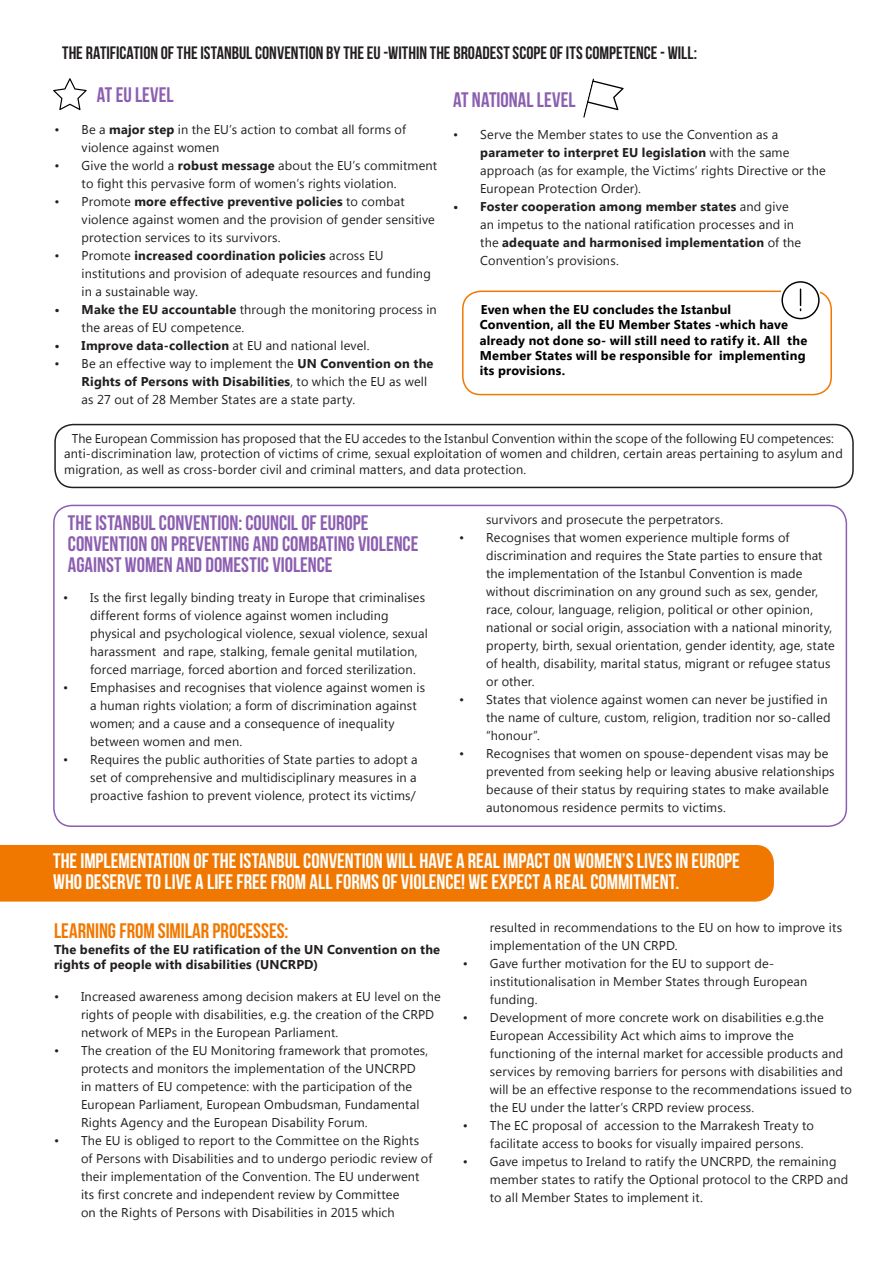
<style>
.page{position:relative;width:893px;height:1263px;background:#fff}
.page>*{position:absolute;margin:0;border:0;box-sizing:border-box;transform-origin:0 0}
.t1{font:21px "Bebas Neue";color:#fff}
.t2{font:21px/21px "Bebas Neue";color:#8c5eb1}
.t3{font:21px "Bebas Neue";color:#f07801}
.t4{font:18px "Bebas Neue";color:#231f20}
.t5{font:12.75px/18px "Segoe UI";letter-spacing:.01em;color:#231f20}
.t6{font:700 12.75px/15.3px "Segoe UI";letter-spacing:.015em;color:#000}
.t7{font:700 12.75px/15.3px "Segoe UI";letter-spacing:.015em;color:#231f20}
.s1{font-weight:700}
.s2{font-weight:400}
</style>
<div class="page">
<div style="left:0;top:845px;width:774px;height:56px;background:#f07801"></div>
<div style="left:462px;top:291px;width:370px;height:104px;border:2px solid #f07801;border-radius:18px"></div>
<div style="left:53px;top:505px;width:794px;height:322px;border:2px solid #8c5eb1;border-radius:18px"></div>
<svg style="left:583px;top:78px;width:41px;height:40px"></svg>
<svg style="left:53px;top:78px;width:34px;height:32px"></svg>
<svg style="left:781px;top:281px;width:39px;height:38px"></svg>
<div style="left:54px;top:424px;width:800px;height:64px;border:2px solid #231f20;border-radius:18px"></div>
<p class="t4" style="left:62px;top:43px;width:636px">THE RATIFICATION OF THE ISTANBUL CONVENTION BY THE EU -WITHIN THE BROADEST SCOPE OF ITS COMPETENCE - WILL:</p>
<p class="t2" style="left:97px;top:84px;width:78px">AT EU LEVEL</p>
<p class="t5" style="left:82px;top:120px;width:326px;text-indent:-27px">• Be a <span class="s1">major step</span> in the EU’s action to combat all forms of violence against women</p>
<p class="t5" style="left:82px;top:156px;width:357px;text-indent:-27px">• Give the world a <span class="s1">robust message</span> about the EU’s commitment to fight this pervasive form of women’s rights violation.</p>
<p class="t5" style="left:82px;top:192px;width:355px;text-indent:-27px">• Promote <span class="s1">more effective preventive policies</span> to combat violence against women and the provision of gender sensitive protection services to its survivors.</p>
<p class="t5" style="left:82px;top:246px;width:351px;text-indent:-27px">• Promote <span class="s1">increased coordination policies</span> across EU institutions and provision of adequate resources and funding in a sustainable way.</p>
<p class="t5" style="left:82px;top:300px;width:357px;text-indent:-27px"><span class="s1">• Make the EU accountable</span> through the monitoring process in the areas of EU competence.</p>
<p class="t7" style="left:55px;top:337px;width:316px">• Improve data-collection <span class="s2">at EU and national level.</span></p>
<p class="t5" style="left:82px;top:354px;width:353px;text-indent:-27px">• Be an effective way to implement the <span class="s1">UN Convention on the<br>Rights of Persons with Disabilities</span>, to which the EU as well as 27 out of 28 Member States are a state party.</p>
<p class="t2" style="left:453px;top:89px;width:124px">AT NATIONAL LEVEL</p>
<p class="t5" style="left:480px;top:125px;width:347px;text-indent:-27px">• Serve the Member states to use the Convention as a <span class="s1">parameter to interpret EU legislation</span> with the same approach (as for example, the Victims’ rights Directive or the European Protection Order).</p>
<p class="t5" style="left:480px;top:197px;width:322px;text-indent:-27px"><span class="s1">• Foster cooperation among member states</span> and give an impetus to the national ratification processes and in the <span class="s1">adequate and harmonised implementation</span> of the Convention’s provisions.</p>
<p class="t6" style="left:480px;top:301px;width:329px">Even when the EU concludes the Istanbul Convention, all the EU Member States -which have already not done so- will still need to ratify it. All the Member States will be responsible for implementing its provisions.</p>
<p class="t5" style="left:64px;top:430px;width:780px;line-height:15.3px;text-indent:8px">The European Commission has proposed that the EU accedes to the Istanbul Convention within the scope of the following EU competences: anti-discrimination law, protection of victims of crime, sexual exploitation of women and children, certain areas pertaining to asylum and migration, as well as cross-border civil and criminal matters, and data protection.</p>
<p class="t5" style="left:486px;top:510px;width:239px">survivors and prosecute the perpetrators.</p>
<p class="t5" style="left:486px;top:528px;width:350px;text-indent:-27px">• Recognises that women experience multiple forms of discrimination and requires the State parties to ensure that the implementation of the Istanbul Convention is made without discrimination on any ground such as sex, gender, race, colour, language, religion, political or other opinion, national or social origin, association with a national minority, property, birth, sexual orientation, gender identity, age, state of health, disability, marital status, migrant or refugee status or other.</p>
<p class="t5" style="left:486px;top:690px;width:346px;text-indent:-27px">• States that violence against women can never be justified in the name of culture, custom, religion, tradition nor so-called “honour”.</p>
<p class="t5" style="left:486px;top:744px;width:350px;text-indent:-27px">• Recognises that women on spouse-dependent visas may be prevented from seeking help or leaving abusive relationships because of their status by requiring states to make available autonomous residence permits to victims.</p>
<p class="t1" style="left:53px;top:849px;width:688px">THE IMPLEMENTATION OF THE ISTANBUL CONVENTION WILL HAVE A REAL IMPACT ON WOMEN’S LIVES IN EUROPE</p>
<p class="t1" style="left:53px;top:870px;width:628px">WHO DESERVE TO LIVE A LIFE FREE FROM ALL FORMS OF VIOLENCE! WE EXPECT A REAL COMMITMENT.</p>
<p class="t2" style="left:68px;top:512px;width:352px">THE ISTANBUL CONVENTION: COUNCIL OF EUROPE<br>CONVENTION ON PREVENTING AND COMBATING VIOLENCE<br>AGAINST WOMEN AND DOMESTIC VIOLENCE</p>
<p class="t5" style="left:90px;top:588px;width:339px;text-indent:-27px">• Is the first legally binding treaty in Europe that criminalises different forms of violence against women including physical and psychological violence, sexual violence, sexual harassment and rape, stalking, female genital mutilation, forced marriage, forced abortion and forced sterilization.</p>
<p class="t5" style="left:90px;top:678px;width:337px;text-indent:-27px">• Emphasises and recognises that violence against women is a human rights violation; a form of discrimination against women; and a cause and a consequence of inequality between women and men.</p>
<p class="t5" style="left:90px;top:750px;width:329px;text-align:justify;text-indent:-27px">• Requires the public authorities of State parties to adopt a set of comprehensive and multidisciplinary measures in a proactive fashion to prevent violence, protect its victims/</p>
<p class="t3" style="left:54px;top:920px;width:236px">LEARNING FROM SIMILAR PROCESSES:</p>
<p class="t7" style="left:54px;top:941px;width:388px">The benefits of the EU ratification of the UN Convention on the rights of people with disabilities (UNCRPD)</p>
<p class="t5" style="left:81px;top:986px;width:361px;text-indent:-27px">• Increased awareness among decision makers at EU level on the rights of people with disabilities, e.g. the creation of the CRPD network of MEPs in the European Parliament.</p>
<p class="t5" style="left:81px;top:1040px;width:349px;text-indent:-27px">• The creation of the EU Monitoring framework that promotes, protects and monitors the implementation of the UNCRPD in matters of EU competence: with the participation of the European Parliament, European Ombudsman, Fundamental Rights Agency and the European Disability Forum.</p>
<p class="t5" style="left:81px;top:1130px;width:353px;text-indent:-27px">• The EU is obliged to report to the Committee on the Rights of Persons with Disabilities and to undergo periodic review of their implementation of the Convention. The EU underwent its first concrete and independent review by Committee<br>on the Rights of Persons with Disabilities in 2015 which</p>
<p class="t5" style="left:490px;top:918px;width:354px">resulted in recommendations to the EU on how to improve its implementation of the UN CRPD.</p>
<p class="t5" style="left:490px;top:954px;width:319px;text-indent:-27px">• Gave further motivation for the EU to support de&shy;institutionalisation in Member States through European funding.</p>
<p class="t5" style="left:490px;top:1008px;width:363px;text-indent:-27px">• Development of more concrete work on disabilities e.g.the European Accessibility Act which aims to improve the functioning of the internal market for accessible products and services by removing barriers for persons with disabilities and will be an effective response to the recommendations issued to the EU under the latter’s CRPD review process.</p>
<p class="t5" style="left:490px;top:1116px;width:326px;text-indent:-27px">• The EC proposal of accession to the Marrakesh Treaty to facilitate access to books for visually impaired persons.</p>
<p class="t5" style="left:490px;top:1152px;width:360px;text-indent:-27px">• Gave impetus to Ireland to ratify the UNCRPD, the remaining member states to ratify the Optional protocol to the CRPD and to all Member States to implement it.</p>
</div>
